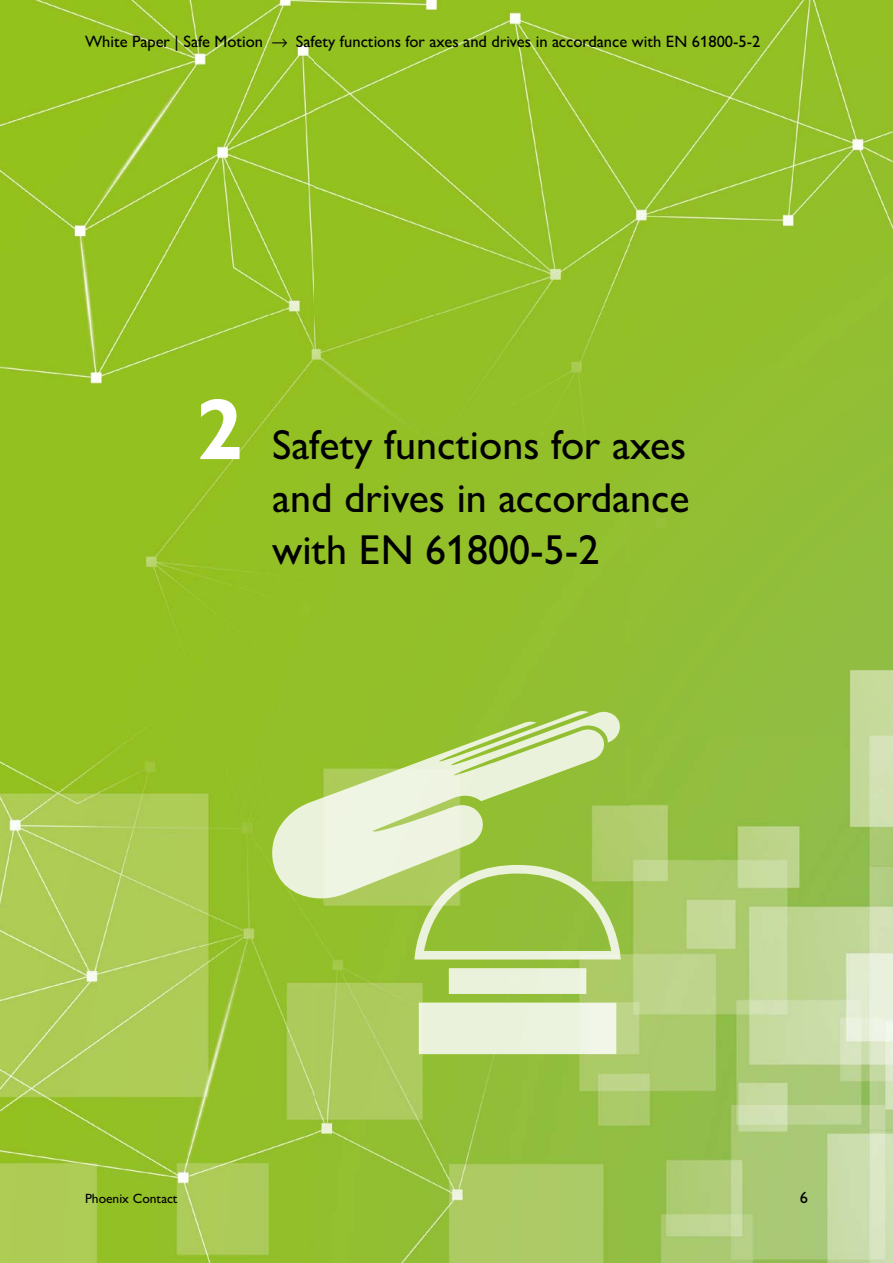
<style>
.page{position:relative;width:893px;height:1263px;background:#fff}
.page>*{position:absolute;margin:0;border:0;box-sizing:border-box;transform-origin:0 0}
.t1{font:42px/52.5px "Px C Gill Alt One";color:#000;text-align:justify}
.t2{font:16.5px "Px C Gill Alt One";color:#000}
.t3{font:13.5px "Px C Gill Alt One";color:#000}
.s1{font-weight:700;font-size:87px;color:#fff}
</style>
<div class="page">
<img style="left:0;top:0;width:893px;height:1263px">
<img style="left:418px;top:711px;width:204px;height:98px">
<img style="left:265px;top:762px;width:153px;height:136px">
<img style="left:418px;top:808px;width:103px;height:246px">
<img style="left:520px;top:865px;width:101px;height:189px">
<img style="left:414px;top:938px;width:4px;height:21px">
<svg style="left:272px;top:39px;width:15px;height:8px"></svg>
<p class="t2" style="left:85px;top:32px;width:180px">White Paper | Safe Motion</p>
<p class="t2" style="left:296px;top:32px;width:466px">Safety functions for axes and drives in accordance with EN 61800-5-2</p>
<h1 class="t1" style="left:272px;top:418px;width:419px;text-indent:-77px"><span class="s1">2</span> Safety functions for axes and drives in accordance with EN 61800-5-2</h1>
<p class="t3" style="left:85px;top:1191px;width:94px">Phoenix Contact</p>
<p class="t2" style="left:800px;top:1188px;width:10px">6</p>
</div>
